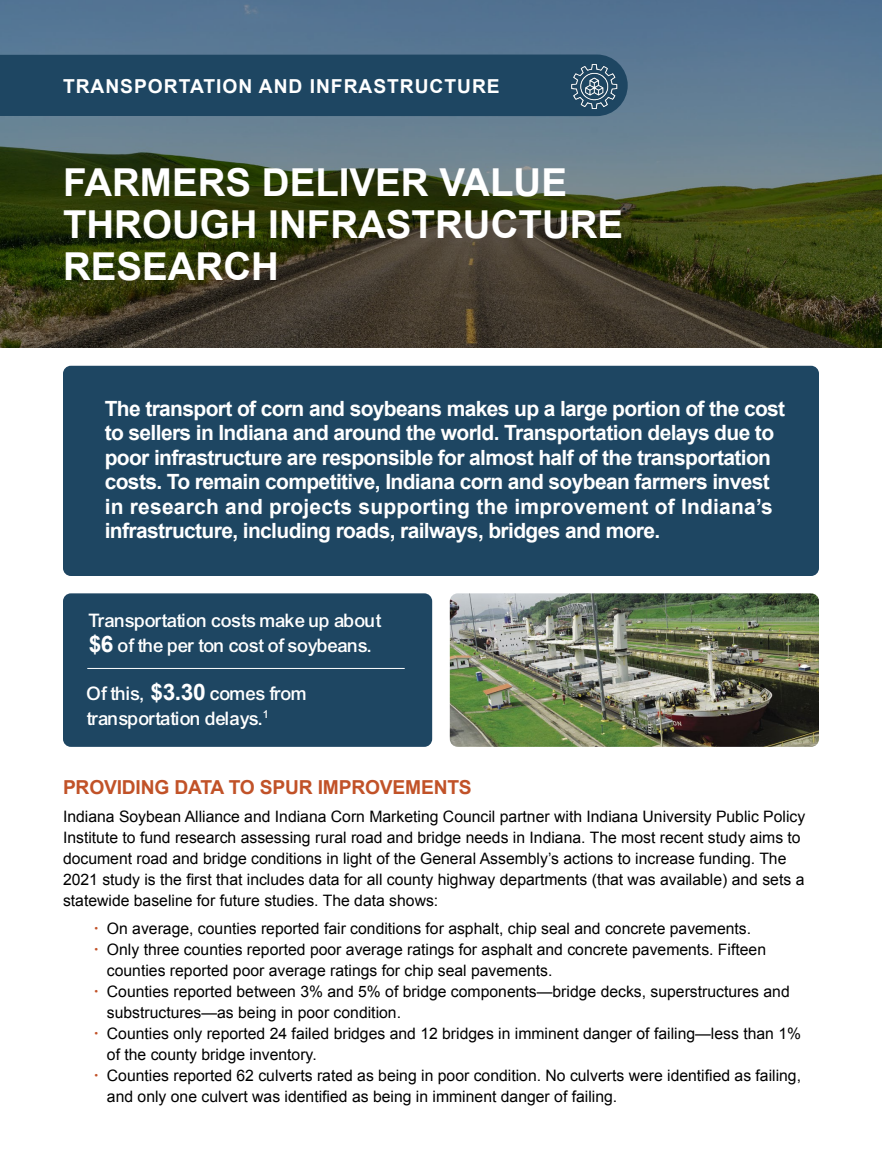
<style>
.page{position:relative;width:882px;height:1166px;background:#fff}
.page>*{position:absolute;margin:0;border:0;box-sizing:border-box;transform-origin:0 0}
.t1{font:700 38.5px/42px "Arial";color:#fff}
.t2{font:700 21px/24.5px "Arial";letter-spacing:-.03em;color:#fff}
.t3{font:19.95px/24.8px "Arial Mdm";letter-spacing:-.02em;color:#fff}
.t4{font:700 19.25px "Arial";letter-spacing:.05em;color:#fff}
.t5{font:700 19.25px "Arial";letter-spacing:-.01em;color:#c15228}
.t6{font:15.75px/21px "Arial";color:#000}
.s1{font-family:"Arial";font-weight:700;font-size:22.75px}
.s2{font-size:10.5px;color:#c15228}
</style>
<div class="page">
<div style="left:63px;top:366px;width:756px;height:210px;background:#1e4662;border-radius:8px"></div>
<div style="left:63px;top:593px;width:369px;height:154px;background:#1e4662;border-radius:8px"></div>
<img style="left:450px;top:593px;width:369px;height:154px">
<svg style="left:0;top:0;width:882px;height:347px;background:#49574e"></svg>
<div style="left:0;top:55px;width:628px;height:61px;background:#1e4662"></div>
<img style="left:571px;top:62px;width:47px;height:47px">
<hr style="left:87px;top:668px;width:318px;height:1px;background:#fff">
<p class="t4" style="left:63px;top:74px;width:438px">TRANSPORTATION AND INFRASTRUCTURE</p>
<h1 class="t1" style="left:63px;top:163px;width:562px">FARMERS DELIVER VALUE<br>THROUGH INFRASTRUCTURE<br>RESEARCH</h1>
<p class="t2" style="left:105px;top:397px;width:682px">The transport of corn and soybeans makes up a large portion of the cost to sellers in Indiana and around the world. Transportation delays due to poor infrastructure are responsible for almost half of the transportation costs. To remain competitive, Indiana corn and soybean farmers invest in research and projects supporting the improvement of Indiana’s infrastructure, including roads, railways, bridges and more.</p>
<p class="t3" style="left:89px;top:608px;width:294px">Transportation costs make up about <span class="s1">$6</span> of the per ton cost of soybeans.</p>
<p class="t3" style="left:87px;top:681px;width:222px">Of this, <span class="s1">$3.30</span> comes from transportation delays.<sup>1</sup></p>
<p class="t5" style="left:63px;top:775px;width:410px">PROVIDING DATA TO SPUR IMPROVEMENTS</p>
<p class="t6" style="left:63px;top:806px;width:744px">Indiana Soybean Alliance and Indiana Corn Marketing Council partner with Indiana University Public Policy Institute to fund research assessing rural road and bridge needs in Indiana. The most recent study aims to document road and bridge conditions in light of the General Assembly’s actions to increase funding. The 2021 study is the first that includes data for all county highway departments (that was available) and sets a statewide baseline for future studies. The data shows:</p>
<p class="t6" style="left:94px;top:918px;width:658px"><span class="s2">•</span> On average, counties reported fair conditions for asphalt, chip seal and concrete pavements.</p>
<p class="t6" style="left:107px;top:939px;width:661px;text-indent:-12px"><span class="s2">•</span> Only three counties reported poor average ratings for asphalt and concrete pavements. Fifteen counties reported poor average ratings for chip seal pavements.</p>
<p class="t6" style="left:107px;top:981px;width:684px;text-indent:-12px"><span class="s2">•</span> Counties reported between 3% and 5% of bridge components—bridge decks, superstructures and substructures—as being in poor condition.</p>
<p class="t6" style="left:107px;top:1023px;width:696px;text-indent:-12px"><span class="s2">•</span> Counties only reported 24 failed bridges and 12 bridges in imminent danger of failing—less than 1% of the county bridge inventory.</p>
<p class="t6" style="left:107px;top:1065px;width:696px;text-indent:-12px"><span class="s2">•</span> Counties reported 62 culverts rated as being in poor condition. No culverts were identified as failing, and only one culvert was identified as being in imminent danger of failing.</p>
</div>
